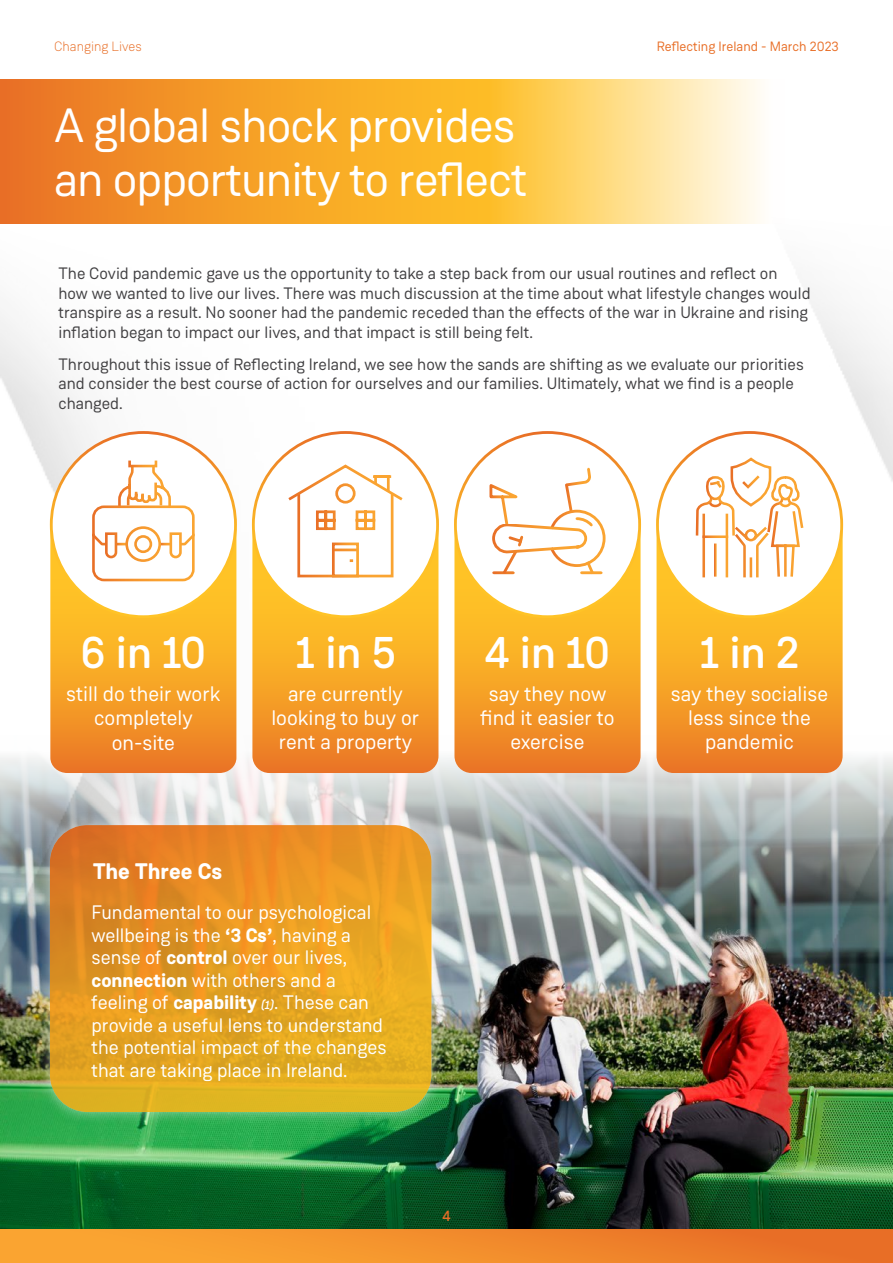
<style>
.page{position:relative;width:893px;height:1263px;background:#fff}
.page>*{position:absolute;margin:0;border:0;box-sizing:border-box;transform-origin:0 0}
.t1{font:48px/54px "Weissenhof Grotesk";letter-spacing:-.02em;color:#fff}
.t2{font:500 45px "Weissenhof Grotesk";color:#fff}
.t3{font:700 22.5px "Weissenhof Grotesk";color:#fff}
.t4{font:21px/24px "Weissenhof Grotesk";color:#fff;text-align:center}
.t5{font:19.5px/22.5px "Weissenhof Grotesk";color:#fff}
.t6{font:16.5px/19.5px "Weissenhof Grotesk";color:#414042}
.t7{font:500 15px "Weissenhof Grotesk";color:#e86e26}
.t8{font:13.5px "Weissenhof Grotesk";color:#e86e26}
.t9{font:300 13.5px "Weissenhof Grotesk";color:#e86e26}
.s1{font-weight:700}
.s2{font-weight:500;font-style:italic;font-size:12px}
</style>
<div class="page">
<img style="left:0;top:79px;width:893px;height:1150px">
<div style="left:0;top:1229px;width:893px;height:34px;background:linear-gradient(to right,#fdad33,#e86d26)"></div>
<svg style="left:50px;top:534px;width:186px;height:239px"></svg>
<div style="left:51px;top:432px;width:184px;height:185px;background:#fff;border-radius:50%"></div>
<svg style="left:252px;top:534px;width:186px;height:239px"></svg>
<div style="left:253px;top:432px;width:185px;height:185px;background:#fff;border-radius:50%"></div>
<svg style="left:454px;top:534px;width:187px;height:239px"></svg>
<div style="left:455px;top:432px;width:185px;height:185px;background:#fff;border-radius:50%"></div>
<svg style="left:656px;top:534px;width:187px;height:239px"></svg>
<div style="left:657px;top:432px;width:185px;height:185px;background:#fff;border-radius:50%"></div>
<svg style="left:92px;top:463px;width:103px;height:119px"></svg>
<div style="left:128px;top:459px;width:29px;height:8px;border:3px solid #fff"></div>
<div style="left:332px;top:542px;width:27px;height:35px;border:3px solid #fff"></div>
<div style="left:297px;top:492px;width:96px;height:85px;border:3px solid #fff"></div>
<svg style="left:288px;top:464px;width:115px;height:99px"></svg>
<svg style="left:489px;top:467px;width:117px;height:108px"></svg>
<svg style="left:695px;top:457px;width:109px;height:121px"></svg>
<div style="left:36px;top:811px;width:409px;height:315px;background:#fff;opacity:.5"></div>
<svg style="left:50px;top:825px;width:381px;height:287px"></svg>
<svg style="left:0;top:80px;width:785px;height:143px"></svg>
<p class="t9" style="left:54px;top:39px;width:89px">Changing Lives</p>
<p class="t8" style="left:657px;top:38px;width:184px">Reflecting Ireland - March 2023</p>
<h1 class="t1" style="left:54px;top:99px;width:475px">A global shock provides an opportunity to reflect</h1>
<p class="t6" style="left:58px;top:264px;width:754px">The Covid pandemic gave us the opportunity to take a step back from our usual routines and reflect on how we wanted to live our lives. There was much discussion at the time about what lifestyle changes would transpire as a result. No sooner had the pandemic receded than the effects of the war in Ukraine and rising inflation began to impact our lives, and that impact is still being felt.</p>
<p class="t6" style="left:58px;top:354px;width:747px">Throughout this issue of Reflecting Ireland, we see how the sands are shifting as we evaluate our priorities and consider the best course of action for ourselves and our families. Ultimately, what we find is a people changed.</p>
<h2 class="t2" style="left:81px;top:625px;width:127px">6 in 10</h2>
<p class="t4" style="left:66px;top:682px;width:156px;line-height:24.5px">still do their work completely on-site</p>
<h3 class="t3" style="left:93px;top:856px;width:131px">The Three Cs</h3>
<h2 class="t2" style="left:296px;top:625px;width:102px">1 in 5</h2>
<p class="t4" style="left:271px;top:682px;width:149px">are currently looking to buy or rent a property</p>
<p class="t5" style="left:91px;top:901px;width:297px">Fundamental to our psychological wellbeing is the <span class="s1">‘3 Cs’</span>, having a sense of <span class="s1">control</span> over our lives, <span class="s1">connection</span> with others and a feeling of <span class="s1">capability</span> <span class="s2">(1)</span>. These can provide a useful lens to understand the potential impact of the changes that are taking place in Ireland.</p>
<h2 class="t2" style="left:485px;top:625px;width:127px">4 in 10</h2>
<p class="t4" style="left:481px;top:682px;width:135px">say they now find it easier to exercise</p>
<p class="t7" style="left:442px;top:1206px;width:10px">4</p>
<h2 class="t2" style="left:700px;top:625px;width:101px">1 in 2</h2>
<p class="t4" style="left:671px;top:682px;width:159px">say they socialise less since the pandemic</p>
</div>
